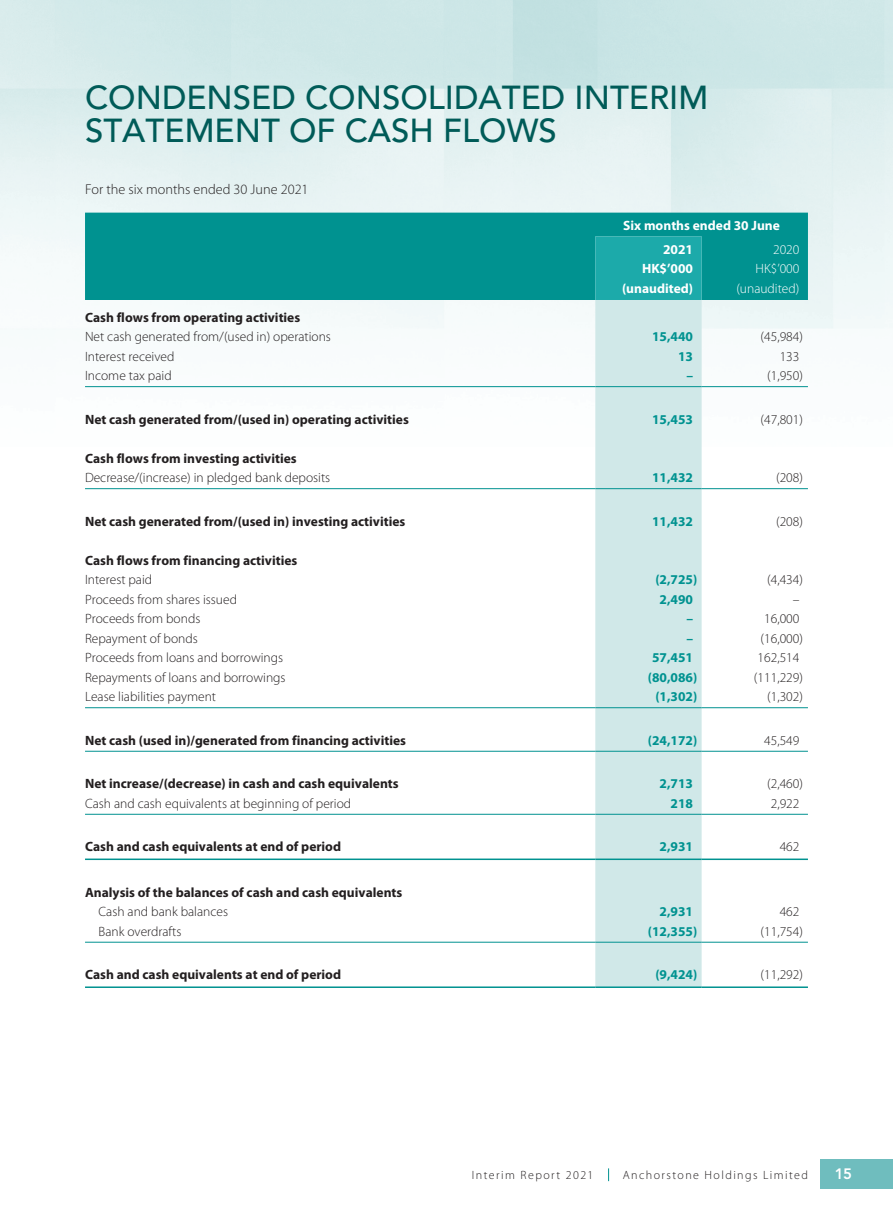
<style>
.page{position:relative;width:893px;height:1212px;background:#fff}
.page>*{position:absolute;margin:0;border:0;box-sizing:border-box;transform-origin:0 0}
.t1{font:500 33px "Avenir LT Std";color:#005b58}
.t2{font:800 15px "Avenir LT Std";color:#fff}
.t3{font:300 14.25px "Myriad Pro";color:#231f20}
._50_Table_txt{font:300 13.5px "Myriad Pro";color:#231f20}
._50_Table_txt-2{font:700 13.5px "Myriad Pro";color:#231f20}
._50_Table_txt-3{font:700 13.5px "Myriad Pro";color:#009290}
._50_Table_txt-4{font:700 13.5px "Myriad Pro";color:#fff}
._50_Table_txt-5{font:300 13.5px "Myriad Pro";color:#fff}
.t4{font:300 12px "Myriad Pro";letter-spacing:.12em;color:#231f20}
</style>
<div class="page">
<div style="left:820px;top:1158px;width:73px;height:30px;background:#6fbdbe"></div>
<svg style="left:608px;top:1168px;width:1px;height:13px"></svg>
<div style="left:85px;top:213px;width:723px;height:87px;background:#009290"></div>
<div style="left:595px;top:236px;width:107px;height:64px;background:#1caaaa"></div>
<div style="left:595px;top:300px;width:107px;height:686px;background:#d0e8e8"></div>
<hr style="left:85px;top:386px;width:510px;height:1px;background:#009290">
<hr style="left:595px;top:386px;width:107px;height:1px;background:#009290">
<hr style="left:702px;top:386px;width:106px;height:1px;background:#009290">
<hr style="left:85px;top:488px;width:510px;height:1px;background:#009290">
<hr style="left:595px;top:488px;width:107px;height:1px;background:#009290">
<hr style="left:702px;top:488px;width:106px;height:1px;background:#009290">
<hr style="left:85px;top:707px;width:510px;height:1px;background:#009290">
<hr style="left:595px;top:707px;width:107px;height:1px;background:#009290">
<hr style="left:702px;top:707px;width:106px;height:1px;background:#009290">
<hr style="left:85px;top:751px;width:510px;height:1px;background:#009290">
<hr style="left:595px;top:751px;width:107px;height:1px;background:#009290">
<hr style="left:702px;top:751px;width:106px;height:1px;background:#009290">
<hr style="left:85px;top:814px;width:510px;height:1px;background:#009290">
<hr style="left:595px;top:814px;width:107px;height:1px;background:#009290">
<hr style="left:702px;top:814px;width:106px;height:1px;background:#009290">
<hr style="left:85px;top:858px;width:510px;height:2px;background:#009290">
<hr style="left:595px;top:858px;width:107px;height:2px;background:#009290">
<hr style="left:702px;top:858px;width:106px;height:2px;background:#009290">
<hr style="left:85px;top:942px;width:510px;height:1px;background:#009290">
<hr style="left:595px;top:942px;width:107px;height:1px;background:#009290">
<hr style="left:702px;top:942px;width:106px;height:1px;background:#009290">
<hr style="left:85px;top:986px;width:510px;height:2px;background:#009290">
<hr style="left:595px;top:986px;width:107px;height:2px;background:#009290">
<hr style="left:702px;top:986px;width:106px;height:2px;background:#009290">
<p class="t1" style="left:85px;top:79px;width:625px">CONDENSED CONSOLIDATED INTERIM</p>
<p class="t1" style="left:85px;top:112px;width:473px">STATEMENT OF CASH FLOWS</p>
<p class="t3" style="left:85px;top:180px;width:225px">For the six months ended 30 June 2021</p>
<p class="_50_Table_txt-4" style="left:623px;top:217px;width:158px">Six months ended 30 June</p>
<p class="_50_Table_txt-4" style="left:663px;top:240px;width:31px">2021</p>
<p class="_50_Table_txt-5" style="left:773px;top:241px;width:28px">2020</p>
<p class="_50_Table_txt-4" style="left:642px;top:260px;width:53px">HK$’000</p>
<p class="_50_Table_txt-5" style="left:755px;top:261px;width:45px">HK$’000</p>
<p class="_50_Table_txt-4" style="left:622px;top:279px;width:73px">(unaudited)</p>
<p class="_50_Table_txt-5" style="left:736px;top:280px;width:65px">(unaudited)</p>
<p class="_50_Table_txt-2" style="left:85px;top:308px;width:217px">Cash flows from operating activities</p>
<p class="_50_Table_txt" style="left:85px;top:329px;width:247px">Net cash generated from/(used in) operations</p>
<p class="_50_Table_txt-3" style="left:652px;top:328px;width:42px">15,440</p>
<p class="_50_Table_txt" style="left:760px;top:329px;width:44px">(45,984)</p>
<p class="_50_Table_txt" style="left:85px;top:348px;width:91px">Interest received</p>
<p class="_50_Table_txt-3" style="left:678px;top:347px;width:16px">13</p>
<p class="_50_Table_txt" style="left:780px;top:348px;width:21px">133</p>
<p class="_50_Table_txt" style="left:85px;top:368px;width:88px">Income tax paid</p>
<p class="_50_Table_txt-3" style="left:686px;top:367px;width:8px">–</p>
<p class="_50_Table_txt" style="left:767px;top:368px;width:37px">(1,950)</p>
<p class="_50_Table_txt-2" style="left:85px;top:410px;width:325px">Net cash generated from/(used in) operating activities</p>
<p class="_50_Table_txt-3" style="left:652px;top:410px;width:42px">15,453</p>
<p class="_50_Table_txt" style="left:760px;top:411px;width:44px">(47,801)</p>
<p class="_50_Table_txt-2" style="left:85px;top:449px;width:213px">Cash flows from investing activities</p>
<p class="_50_Table_txt" style="left:85px;top:470px;width:247px">Decrease/(increase) in pledged bank deposits</p>
<p class="_50_Table_txt-3" style="left:652px;top:469px;width:42px">11,432</p>
<p class="_50_Table_txt" style="left:776px;top:470px;width:28px">(208)</p>
<p class="_50_Table_txt-2" style="left:85px;top:512px;width:322px">Net cash generated from/(used in) investing activities</p>
<p class="_50_Table_txt-3" style="left:652px;top:512px;width:42px">11,432</p>
<p class="_50_Table_txt" style="left:776px;top:513px;width:28px">(208)</p>
<p class="_50_Table_txt-2" style="left:85px;top:551px;width:214px">Cash flows from financing activities</p>
<p class="_50_Table_txt" style="left:85px;top:572px;width:69px">Interest paid</p>
<p class="_50_Table_txt-3" style="left:655px;top:571px;width:43px">(2,725)</p>
<p class="_50_Table_txt" style="left:767px;top:572px;width:37px">(4,434)</p>
<p class="_50_Table_txt" style="left:85px;top:591px;width:153px">Proceeds from shares issued</p>
<p class="_50_Table_txt-3" style="left:660px;top:590px;width:35px">2,490</p>
<p class="_50_Table_txt" style="left:793px;top:591px;width:8px">–</p>
<p class="_50_Table_txt" style="left:85px;top:611px;width:117px">Proceeds from bonds</p>
<p class="_50_Table_txt-3" style="left:686px;top:610px;width:8px">–</p>
<p class="_50_Table_txt" style="left:764px;top:611px;width:37px">16,000</p>
<p class="_50_Table_txt" style="left:85px;top:630px;width:114px">Repayment of bonds</p>
<p class="_50_Table_txt-3" style="left:686px;top:629px;width:8px">–</p>
<p class="_50_Table_txt" style="left:760px;top:630px;width:44px">(16,000)</p>
<p class="_50_Table_txt" style="left:85px;top:650px;width:200px">Proceeds from loans and borrowings</p>
<p class="_50_Table_txt-3" style="left:652px;top:649px;width:42px">57,451</p>
<p class="_50_Table_txt" style="left:757px;top:650px;width:43px">162,514</p>
<p class="_50_Table_txt" style="left:85px;top:669px;width:202px">Repayments of loans and borrowings</p>
<p class="_50_Table_txt-3" style="left:648px;top:668px;width:51px">(80,086)</p>
<p class="_50_Table_txt" style="left:754px;top:669px;width:51px">(111,229)</p>
<p class="_50_Table_txt" style="left:85px;top:689px;width:133px">Lease liabilities payment</p>
<p class="_50_Table_txt-3" style="left:655px;top:688px;width:43px">(1,302)</p>
<p class="_50_Table_txt" style="left:767px;top:689px;width:37px">(1,302)</p>
<p class="_50_Table_txt-2" style="left:85px;top:731px;width:323px">Net cash (used in)/generated from financing activities</p>
<p class="_50_Table_txt-3" style="left:648px;top:731px;width:51px">(24,172)</p>
<p class="_50_Table_txt" style="left:764px;top:732px;width:37px">45,549</p>
<p class="_50_Table_txt-2" style="left:85px;top:775px;width:315px">Net increase/(decrease) in cash and cash equivalents</p>
<p class="_50_Table_txt-3" style="left:660px;top:775px;width:35px">2,713</p>
<p class="_50_Table_txt" style="left:767px;top:776px;width:37px">(2,460)</p>
<p class="_50_Table_txt" style="left:85px;top:795px;width:268px">Cash and cash equivalents at beginning of period</p>
<p class="_50_Table_txt-3" style="left:671px;top:794px;width:24px">218</p>
<p class="_50_Table_txt" style="left:771px;top:795px;width:30px">2,922</p>
<p class="_50_Table_txt-2" style="left:85px;top:838px;width:258px">Cash and cash equivalents at end of period</p>
<p class="_50_Table_txt-3" style="left:660px;top:838px;width:35px">2,931</p>
<p class="_50_Table_txt" style="left:780px;top:839px;width:21px">462</p>
<p class="_50_Table_txt-2" style="left:85px;top:883px;width:319px">Analysis of the balances of cash and cash equivalents</p>
<p class="_50_Table_txt" style="left:99px;top:904px;width:131px">Cash and bank balances</p>
<p class="_50_Table_txt-3" style="left:660px;top:903px;width:35px">2,931</p>
<p class="_50_Table_txt" style="left:780px;top:904px;width:21px">462</p>
<p class="_50_Table_txt" style="left:99px;top:923px;width:84px">Bank overdrafts</p>
<p class="_50_Table_txt-3" style="left:648px;top:922px;width:51px">(12,355)</p>
<p class="_50_Table_txt" style="left:760px;top:923px;width:44px">(11,754)</p>
<p class="_50_Table_txt-2" style="left:85px;top:966px;width:258px">Cash and cash equivalents at end of period</p>
<p class="_50_Table_txt-3" style="left:655px;top:966px;width:43px">(9,424)</p>
<p class="_50_Table_txt" style="left:760px;top:967px;width:44px">(11,292)</p>
<p class="t4" style="left:472px;top:1167px;width:123px">Interim Report 2021</p>
<p class="t4" style="left:623px;top:1167px;width:187px">Anchorstone Holdings Limited</p>
<p class="t2" style="left:835px;top:1164px;width:19px">15</p>
</div>
